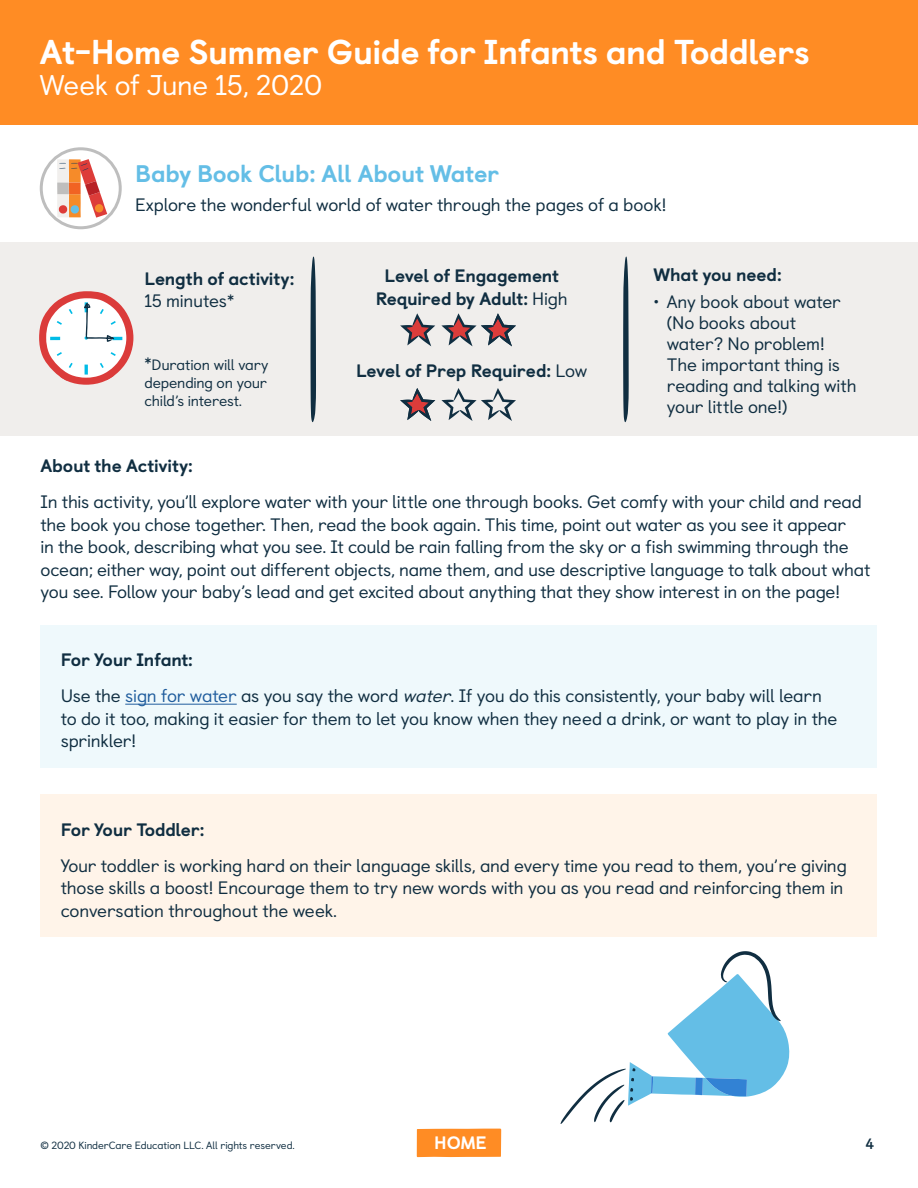
<style>
.page{position:relative;width:918px;height:1188px;background:#fff}
.page>*{position:absolute;margin:0;border:0;box-sizing:border-box;transform-origin:0 0}
.t1{font:800 34.5px "Castledown";letter-spacing:-.015em;color:#fff}
.t2{font:28.5px "Castledown";letter-spacing:-.02em;color:#fff}
.t3{font:800 24px "Castledown";letter-spacing:-.01em;color:#64bee6}
.t4{font:18px/22.5px "Castledown";letter-spacing:-.015em;color:#102e41}
.t5{font:800 18px/22.5px "Castledown";letter-spacing:-.01em;color:#102e41;text-align:center}
.t6{font:800 18px "Castledown";color:#fff}
.t7{font:15px/18px "Castledown";letter-spacing:-.015em;color:#102e41;text-align:justify}
.t8{font:700 15px "Castledown";color:#102e41}
.t9{font:10.5px "Castledown";letter-spacing:-.01em;color:#102e41}
.s1{font-size:18px}
.s2{font-weight:400}
.s3{font-weight:800}
.s4{color:#215e9e}
.s5{font-style:italic}
</style>
<div class="page">
<div style="left:417px;top:1129px;width:84px;height:28px;background:#ff8c24"></div>
<div style="left:0;top:0;width:918px;height:125px;background:#ff8c24"></div>
<div style="left:40px;top:625px;width:838px;height:143px;background:#eff9fc"></div>
<hr style="left:125px;top:704px;width:112px;height:1px;background:#215e9e">
<div style="left:40px;top:795px;width:838px;height:142px;background:#fff4e9"></div>
<svg style="left:41px;top:149px;width:79px;height:79px"></svg>
<svg style="left:57px;top:159px;width:50px;height:59px"></svg>
<div style="left:40px;top:147px;width:82px;height:82px;border:3px solid #bebebe;border-radius:50%"></div>
<div style="left:0;top:243px;width:918px;height:193px;background:#f0eeec"></div>
<svg style="left:310px;top:256px;width:6px;height:167px"></svg>
<svg style="left:623px;top:256px;width:6px;height:167px"></svg>
<svg style="left:400px;top:313px;width:35px;height:33px"></svg>
<svg style="left:400px;top:388px;width:35px;height:33px"></svg>
<svg style="left:441px;top:313px;width:75px;height:33px"></svg>
<svg style="left:441px;top:388px;width:75px;height:33px"></svg>
<svg style="left:39px;top:291px;width:94px;height:94px"></svg>
<svg style="left:560px;top:951px;width:230px;height:173px"></svg>
<h1 class="t1" style="left:40px;top:24px;width:772px">At-Home Summer Guide for Infants and Toddlers</h1>
<h2 class="t2" style="left:40px;top:63px;width:284px">Week of June 15, 2020</h2>
<h3 class="t3" style="left:135px;top:154px;width:366px">Baby Book Club: All About Water</h3>
<p class="t4" style="left:135px;top:192px;width:533px">Explore the wonderful world of water through the pages of a book!</p>
<p class="t5" style="left:144px;top:266px;width:152px">Length of activity:</p>
<p class="t4" style="left:144px;top:288px;width:91px">15 minutes*</p>
<p class="t7" style="left:144px;top:355px;width:126px"><span class="s1">*</span>Duration will vary depending on your child’s interest.</p>
<p class="t5" style="left:376px;top:263px;width:194px">Level of Engagement<br>Required by Adult: <span class="s2">High</span></p>
<p class="t5" style="left:356px;top:358px;width:233px">Level of Prep Required: <span class="s2">Low</span></p>
<p class="t5" style="left:653px;top:262px;width:130px">What you need:</p>
<p class="t4" style="left:667px;top:290px;width:191px;line-height:21px;text-indent:-14px">• Any book about water (No books about water? No problem!<br>The important thing is reading and talking with your little one!)</p>
<p class="t5" style="left:40px;top:453px;width:154px">About the Activity:</p>
<p class="t4" style="left:40px;top:489px;width:832px">In this activity, you’ll explore water with your little one through books. Get comfy with your child and read the book you chose together. Then, read the book again. This time, point out water as you see it appear<br>in the book, describing what you see. It could be rain falling from the sky or a fish swimming through the ocean; either way, point out different objects, name them, and use descriptive language to talk about what you see. Follow your baby’s lead and get excited about anything that they show interest in on the page!</p>
<p class="t4" style="left:61px;top:641px;width:763px;line-height:36px"><span class="s3">For Your Infant:<br></span>Use the <span class="s4">sign for water</span> as you say the word <span class="s5">water</span>. If you do this consistently, your baby will learn</p>
<p class="t4" style="left:61px;top:706px;width:778px">to do it too, making it easier for them to let you know when they need a drink, or want to play in the sprinkler!</p>
<p class="t5" style="left:61px;top:817px;width:145px">For Your Toddler:</p>
<p class="t4" style="left:61px;top:853px;width:788px">Your toddler is working hard on their language skills, and every time you read to them, you’re giving those skills a boost! Encourage them to try new words with you as you read and reinforcing them in conversation throughout the week.</p>
<p class="t9" style="left:40px;top:1137px;width:256px">© 2020 KinderCare Education LLC. All rights reserved.</p>
<p class="t6" style="left:434px;top:1128px;width:54px">HOME</p>
<p class="t8" style="left:866px;top:1132px;width:10px">4</p>
</div>
